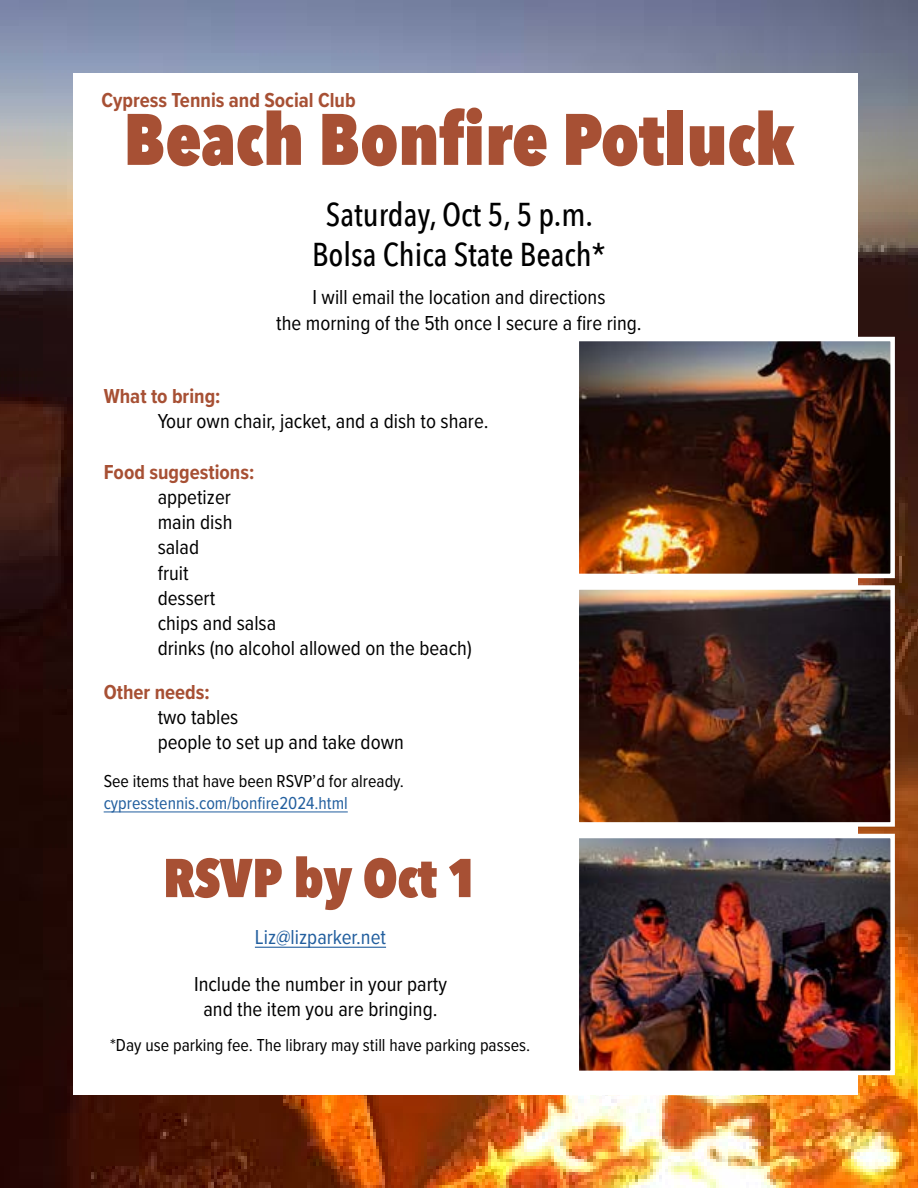
<style>
.page{position:relative;width:918px;height:1188px;background:#fff}
.page>*{position:absolute;margin:0;border:0;box-sizing:border-box;transform-origin:0 0}
.t1{font:800 72px "Avenir Next Condensed";color:#a75034}
.t2{font:800 54px "Avenir Next Condensed";color:#a75034}
.t3{font:500 33px/39.6px "Avenir Next Condensed";color:#000;text-align:center}
.t4{font:21px/25.2px "Proxima Nova Cond";color:#000;text-align:center}
.t5{font:700 21px "Proxima Nova Cond";color:#a75034}
.t6{font:21px "Proxima Nova Cond";color:#215e9e}
.t7{font:18px "Proxima Nova Cond";color:#000}
.t8{font:18px "Proxima Nova Cond";color:#215e9e}
</style>
<div class="page">
<img style="left:0;top:0;width:918px;height:1188px">
<div style="left:73px;top:73px;width:785px;height:1022px;background:#fff"></div>
<hr style="left:255px;top:947px;width:131px;height:1px;background:#215e9e">
<img style="left:580px;top:342px;width:310px;height:231px">
<div style="left:575px;top:337px;width:320px;height:241px;border:4px solid #fff"></div>
<img style="left:580px;top:590px;width:310px;height:232px">
<div style="left:575px;top:585px;width:320px;height:242px;border:4px solid #fff"></div>
<img style="left:580px;top:839px;width:310px;height:231px">
<div style="left:575px;top:834px;width:320px;height:241px;border:4px solid #fff"></div>
<hr style="left:104px;top:811px;width:244px;height:1px;background:#215e9e">
<p class="t5" style="left:102px;top:85px;width:256px">Cypress Tennis and Social Club</p>
<h1 class="t1" style="left:124px;top:95px;width:672px">Beach Bonfire Potluck</h1>
<h3 class="t3" style="left:312px;top:195px;width:295px">Saturday, Oct 5, 5 p.m.<br>Bolsa Chica State Beach*</h3>
<p class="t4" style="left:276px;top:284px;width:367px">I will email the location and directions<br>the morning of the 5th once I secure a fire ring.</p>
<p class="t5" style="left:104px;top:381px;width:118px">What to bring:</p>
<p class="t4" style="left:158px;top:408px;width:332px">Your own chair, jacket, and a dish to share.</p>
<p class="t5" style="left:104px;top:456px;width:152px">Food suggestions:</p>
<p class="t4" style="left:158px;top:484px;width:316px;text-align:left">appetizer<br>main dish<br>salad<br>fruit<br>dessert<br>chips and salsa<br>drinks (no alcohol allowed on the beach)</p>
<p class="t5" style="left:104px;top:676px;width:108px">Other needs:</p>
<p class="t4" style="left:158px;top:703px;width:248px;text-align:left">two tables<br>people to set up and take down</p>
<p class="t7" style="left:104px;top:768px;width:302px">See items that have been RSVP’d for already.</p>
<p class="t8" style="left:104px;top:790px;width:246px">cypresstennis.com/bonfire2024.html</p>
<h2 class="t2" style="left:163px;top:844px;width:316px">RSVP by Oct 1</h2>
<p class="t6" style="left:255px;top:921px;width:133px">Liz@lizparker.net</p>
<p class="t4" style="left:194px;top:970px;width:254px">Include the number in your party and the item you are bringing.</p>
<p class="t7" style="left:110px;top:1032px;width:422px">*Day use parking fee. The library may still have parking passes.</p>
</div>
